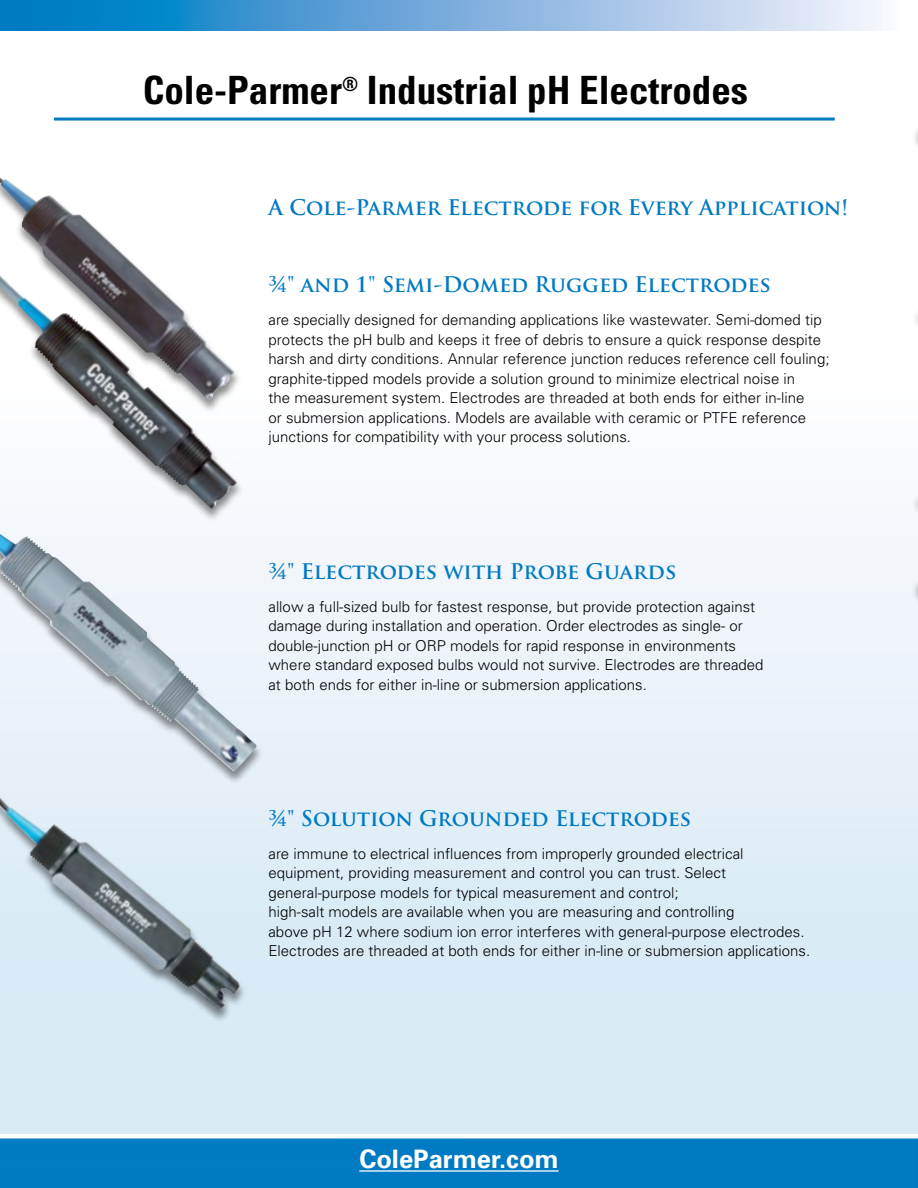
<style>
.page{position:relative;width:918px;height:1188px;background:#fff}
.page>*{position:absolute;margin:0;border:0;box-sizing:border-box;transform-origin:0 0}
.t1{font:700 condensed 39px "Univers";color:#000}
.t2{font:700 25.5px "Univers";color:#fff}
.t3{font:700 21px "Trajan Pro";color:#007ac2}
.t4{font:300 15px/19.5px "Univers";color:#000}
</style>
<div class="page">
<div style="left:0;top:386px;width:918px;height:802px;background:linear-gradient(to bottom,#fcfbfe,#cfe6f3)"></div>
<svg style="left:0;top:0;width:882px;height:30px"></svg>
<div style="left:0;top:1138px;width:918px;height:50px;background:#007ac2"></div>
<hr style="left:0;top:1134px;width:918px;height:4px;background:#fff">
<hr style="left:54px;top:118px;width:781px;height:3px;background:#007ac2">
<hr style="left:359px;top:1170px;width:200px;height:2px;background:#fff">
<img style="left:0;top:177px;width:124px;height:78px">
<div style="left:0;top:259px;width:245px;height:264px;background:#f7f9fc"></div>
<img style="left:0;top:255px;width:238px;height:254px">
<div style="left:0;top:522px;width:264px;height:264px;background:#000;opacity:.47"></div>
<img style="left:0;top:514px;width:257px;height:258px">
<div style="left:0;top:782px;width:248px;height:242px;background:#e1eef7"></div>
<img style="left:10px;top:807px;width:230px;height:203px">
<div style="left:910px;top:307px;width:8px;height:227px;background:#f9fafd"></div>
<div style="left:910px;top:493px;width:8px;height:241px;background:#f4f7fc"></div>
<img style="left:917px;top:498px;width:1px;height:12px">
<div style="left:910px;top:576px;width:8px;height:231px;background:#ebf2f9"></div>
<img style="left:917px;top:584px;width:1px;height:15px">
<div style="left:910px;top:125px;width:8px;height:319px;background:#fff"></div>
<img style="left:917px;top:131px;width:1px;height:193px">
<h1 class="t1" style="left:143px;top:66px;width:607px">Cole-Parmer<sup>®</sup> Industrial pH Electrodes</h1>
<h3 class="t3" style="left:268px;top:195px;width:581px">A Cole-Parmer Electrode for Every Application!</h3>
<h3 class="t3" style="left:268px;top:272px;width:504px">¾" and 1" Semi-Domed Rugged Electrodes</h3>
<p class="t4" style="left:268px;top:310px;width:563px">are specially designed for demanding applications like wastewater. Semi-domed tip protects the pH bulb and keeps it free of debris to ensure a quick response despite harsh and dirty conditions. Annular reference junction reduces reference cell fouling; graphite-tipped models provide a solution ground to minimize electrical noise in<br>the measurement system. Electrodes are threaded at both ends for either in-line<br>or submersion applications. Models are available with ceramic or PTFE reference junctions for compatibility with your process solutions.</p>
<h3 class="t3" style="left:268px;top:558px;width:409px">¾" Electrodes with Probe Guards</h3>
<p class="t4" style="left:268px;top:596px;width:497px">allow a full-sized bulb for fastest response, but provide protection against damage during installation and operation. Order electrodes as single- or double-junction pH or ORP models for rapid response in environments where standard exposed bulbs would not survive. Electrodes are threaded at both ends for either in-line or submersion applications.</p>
<h3 class="t3" style="left:268px;top:805px;width:424px">¾" Solution Grounded Electrodes</h3>
<p class="t4" style="left:268px;top:844px;width:543px">are immune to electrical influences from improperly grounded electrical equipment, providing measurement and control you can trust. Select general-purpose models for typical measurement and control;<br>high-salt models are available when you are measuring and controlling<br>above pH 12 where sodium ion error interferes with general-purpose electrodes.<br>Electrodes are threaded at both ends for either in-line or submersion applications.</p>
<h2 class="t2" style="left:359px;top:1144px;width:201px">ColeParmer.com</h2>
</div>
